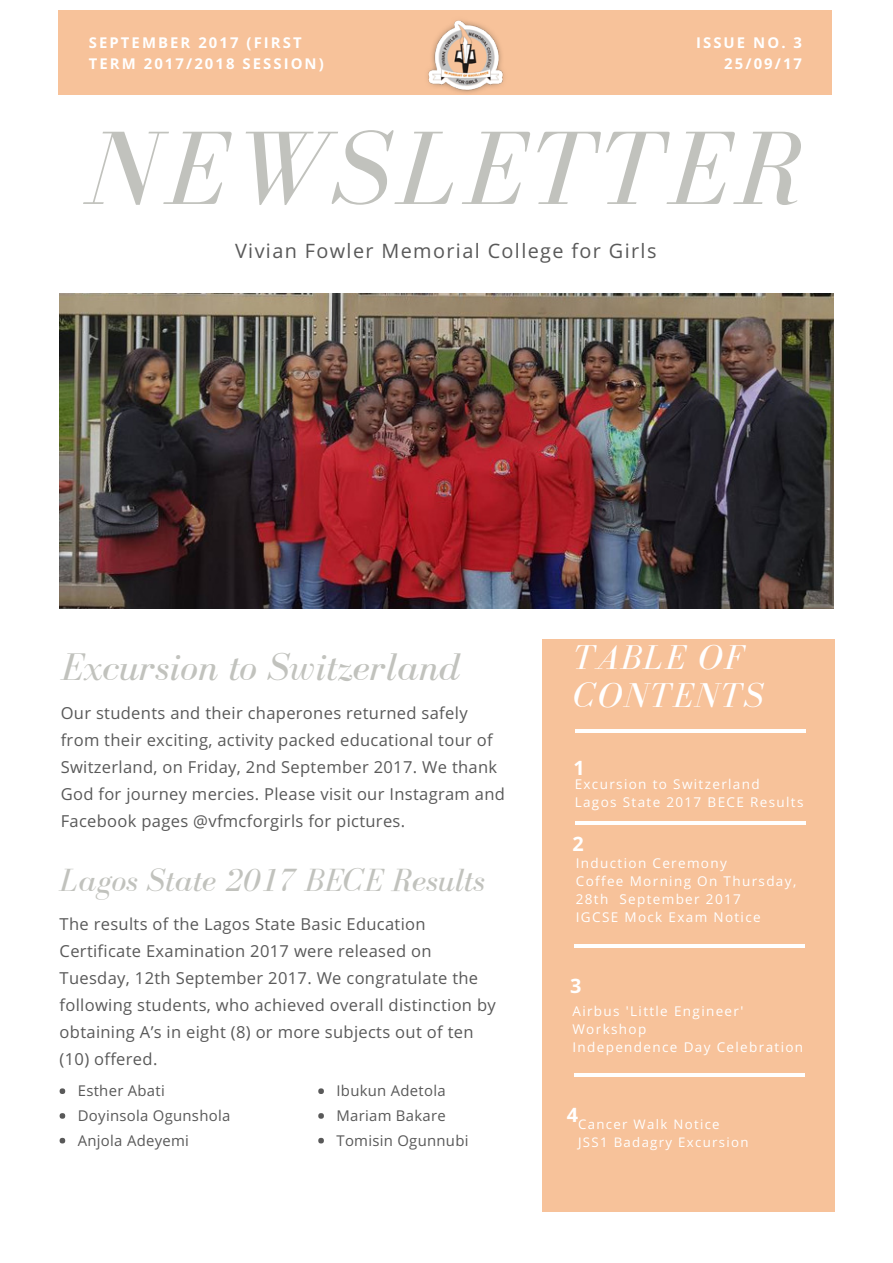
<style>
.page{position:relative;width:893px;height:1263px;background:#fff}
.page>*{position:absolute;margin:0;border:0;box-sizing:border-box;transform-origin:0 0}
.t1{font:italic 107.4px "Bodoni FLF";letter-spacing:.05em;color:#c1c2bd}
.t2{font:italic 39.6px "Bodoni FLF";color:#c1c2bd}
.t3{font:italic 35.4px/38.2px "Bodoni FLF";letter-spacing:.05em;color:#fff}
.t4{font:italic 33px "Bodoni FLF";color:#c1c2bd}
.t5{font:19.8px "Open Sans";letter-spacing:.07em;color:#595959}
.t6{font:700 19.8px "Open Sans";color:#fff}
.t7{font:16.5px/27px "Open Sans";letter-spacing:.02em;color:#595959}
.t8{font:14.85px/24.8px "Open Sans";letter-spacing:.02em;color:#595959}
.t9{font:700 14.85px/20.2px "Open Sans";letter-spacing:.14em;color:#fff}
.t10{font:13.5px/18px "Open Sans";letter-spacing:.1em;color:#fff}
.t11{font:13.2px/18px "Open Sans";letter-spacing:.1em;color:#fff}
</style>
<div class="page">
<div style="left:58px;top:10px;width:774px;height:84px;background:#f7c29a"></div>
<img style="left:60px;top:293px;width:773px;height:315px">
<div style="left:542px;top:640px;width:292px;height:572px;background:#f7c29a"></div>
<hr style="left:575px;top:822px;width:230px;height:3px;background:#fff">
<hr style="left:575px;top:730px;width:230px;height:3px;background:#fff">
<hr style="left:574px;top:944px;width:230px;height:4px;background:#fff">
<hr style="left:574px;top:1073px;width:230px;height:4px;background:#fff">
<svg style="left:60px;top:1088px;width:5px;height:6px"></svg>
<svg style="left:60px;top:1113px;width:5px;height:6px"></svg>
<svg style="left:60px;top:1138px;width:5px;height:5px"></svg>
<svg style="left:318px;top:1088px;width:6px;height:6px"></svg>
<svg style="left:318px;top:1113px;width:6px;height:6px"></svg>
<svg style="left:318px;top:1138px;width:6px;height:5px"></svg>
<img style="left:424px;top:20px;width:83px;height:75px">
<p class="t9" style="left:89px;top:32px;width:236px">SEPTEMBER 2017 (FIRST<br>TERM 2017/2018 SESSION)</p>
<p class="t9" style="left:696px;top:32px;width:107px;text-align:right">ISSUE NO. 3<br>25/09/17</p>
<h1 class="t1" style="left:86px;top:110px;width:716px">NEWSLETTER</h1>
<p class="t5" style="left:235px;top:237px;width:423px">Vivian Fowler Memorial College for Girls</p>
<h2 class="t2" style="left:61px;top:646px;width:400px">Excursion to Switzerland</h2>
<p class="t7" style="left:61px;top:699px;width:446px">Our students and their chaperones returned safely from their exciting, activity packed educational tour of Switzerland, on Friday, 2nd September 2017. We thank God for journey mercies. Please visit our Instagram and Facebook pages @vfmcforgirls for pictures.</p>
<h3 class="t4" style="left:60px;top:862px;width:427px">Lagos State 2017 BECE Results</h3>
<p class="t7" style="left:60px;top:910px;width:437px">The results of the Lagos State Basic Education Certificate Examination 2017 were released on Tuesday, 12th September 2017. We congratulate the following students, who achieved overall distinction by obtaining A’s in eight (8) or more subjects out of ten (10) offered.</p>
<p class="t8" style="left:78px;top:1078px;width:154px">Esther Abati<br>Doyinsola Ogunshola<br>Anjola Adeyemi</p>
<p class="t8" style="left:336px;top:1078px;width:133px">Ibukun Adetola<br>Mariam Bakare<br>Tomisin Ogunnubi</p>
<h3 class="t3" style="left:573px;top:638px;width:191px">TABLE OF<br>CONTENTS</h3>
<p class="t6" style="left:573px;top:754px;width:13px">1</p>
<p class="t10" style="left:574px;top:775px;width:230px">Excursion to Switzerland<br>Lagos State 2017 BECE Results</p>
<p class="t6" style="left:572px;top:830px;width:13px">2</p>
<p class="t10" style="left:576px;top:854px;width:222px">Induction Ceremony<br>Coffee Morning On Thursday,<br>28th September 2017<br>IGCSE Mock Exam Notice</p>
<p class="t6" style="left:570px;top:972px;width:13px">3</p>
<p class="t10" style="left:572px;top:1002px;width:232px">Airbus 'Little Engineer'<br>Workshop<br>Independence Day Celebration</p>
<p class="t11" style="left:578px;top:1114px;width:172px;text-indent:-11px"><sup>4</sup>Cancer Walk Notice<br>JSS1 Badagry Excursion</p>
</div>
